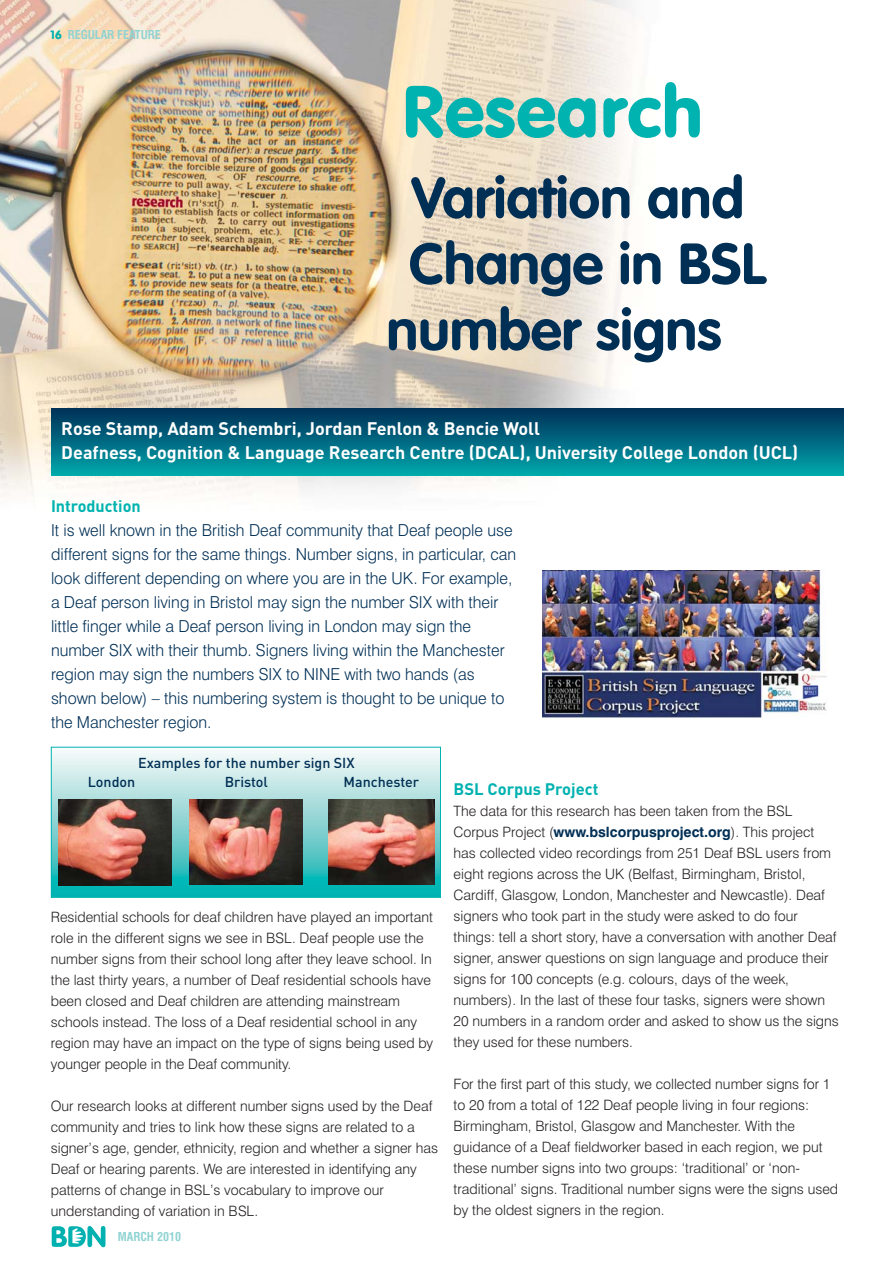
<style>
.page{position:relative;width:893px;height:1263px;background:#fff}
.page>*{position:absolute;margin:0;border:0;box-sizing:border-box;transform-origin:0 0}
.t1{font:72px "VAG Rounded BT";color:#00b2b0}
.t2{font:700 57px "VAG Rounded";color:#002f55}
.t3{font:700 18px/24px "DIN";color:#fff}
.t4{font:300 16.5px/24px "Swiss 721 BT";color:#002f55}
.t5{font:700 16.5px "DIN";color:#00b2b0}
.t6{font:300 14.25px/21px "Swiss 721 BT";color:#231f20}
.t7{font:500 14.25px "DIN";color:#002f55}
.t8{font:700 condensed 12px "Swiss 721 BT";color:#8fd3d3}
.s1{font-family:"VAG Rounded BT";font-weight:400;font-stretch:normal;color:#00b2b0}
.s2{font-weight:700;color:#002f55}
</style>
<div class="page">
<svg style="left:53px;top:751px;width:386px;height:145px;background:#9edcdb"></svg>
<div style="left:51px;top:747px;width:390px;height:151px;border:1px solid #00b2b0"></div>
<img style="left:0;top:0;width:745px;height:497px">
<svg style="left:52px;top:1226px;width:53px;height:21px"></svg>
<div style="left:52px;top:409px;width:792px;height:66px;background:linear-gradient(to bottom,#003058,#00a5ab)"></div>
<img style="left:542px;top:570px;width:285px;height:148px">
<img style="left:59px;top:800px;width:113px;height:86px">
<img style="left:189px;top:800px;width:113px;height:85px">
<img style="left:329px;top:800px;width:106px;height:85px">
<p class="t8" style="left:51px;top:30px;width:111px"><span class="s1">16</span> REGULAR FEATURE</p>
<h1 class="t1" style="left:401px;top:82px;width:304px">Research</h1>
<h2 class="t2" style="left:411px;top:174px;width:334px">Variation and</h2>
<h2 class="t2" style="left:409px;top:240px;width:358px">Change in BSL</h2>
<h2 class="t2" style="left:386px;top:306px;width:336px">number signs</h2>
<p class="t3" style="left:61px;top:418px;width:738px">Rose Stamp, Adam Schembri, Jordan Fenlon &amp; Bencie Woll<br>Deafness, Cognition &amp; Language Research Centre (DCAL), University College London (UCL)</p>
<p class="t5" style="left:51px;top:500px;width:91px">Introduction</p>
<p class="t4" style="left:51px;top:520px;width:467px">It is well known in the British Deaf community that Deaf people use different signs for the same things. Number signs, in particular, can look different depending on where you are in the UK. For example, a Deaf person living in Bristol may sign the number SIX with their little finger while a Deaf person living in London may sign the number SIX with their thumb. Signers living within the Manchester region may sign the numbers SIX to NINE with two hands (as shown below) – this numbering system is thought to be unique to the Manchester region.</p>
<p class="t7" style="left:138px;top:758px;width:218px">Examples for the number sign SIX</p>
<p class="t7" style="left:88px;top:777px;width:49px">London</p>
<p class="t7" style="left:225px;top:777px;width:45px">Bristol</p>
<p class="t7" style="left:343px;top:777px;width:77px">Manchester</p>
<p class="t6" style="left:51px;top:908px;width:384px">Residential schools for deaf children have played an important role in the different signs we see in BSL. Deaf people use the number signs from their school long after they leave school. In the last thirty years, a number of Deaf residential schools have been closed and Deaf children are attending mainstream schools instead. The loss of a Deaf residential school in any region may have an impact on the type of signs being used by younger people in the Deaf community.</p>
<p class="t6" style="left:51px;top:1097px;width:389px">Our research looks at different number signs used by the Deaf community and tries to link how these signs are related to a signer’s age, gender, ethnicity, region and whether a signer has Deaf or hearing parents. We are interested in identifying any patterns of change in BSL’s vocabulary to improve our understanding of variation in BSL.</p>
<p class="t8" style="left:118px;top:1232px;width:65px">MARCH 2010</p>
<p class="t5" style="left:454px;top:783px;width:146px">BSL Corpus Project</p>
<p class="t6" style="left:454px;top:802px;width:387px">The data for this research has been taken from the BSL Corpus Project (<span class="s2">www.bslcorpusproject.org</span>). This project has collected video recordings from 251 Deaf BSL users from eight regions across the UK (Belfast, Birmingham, Bristol, Cardiff, Glasgow, London, Manchester and Newcastle). Deaf signers who took part in the study were asked to do four things: tell a short story, have a conversation with another Deaf signer, answer questions on sign language and produce their signs for 100 concepts (e.g. colours, days of the week, numbers). In the last of these four tasks, signers were shown 20 numbers in a random order and asked to show us the signs they used for these numbers.</p>
<p class="t6" style="left:454px;top:1075px;width:386px">For the first part of this study, we collected number signs for 1 to 20 from a total of 122 Deaf people living in four regions:<br>Birmingham, Bristol, Glasgow and Manchester. With the guidance of a Deaf fieldworker based in each region, we put these number signs into two groups: ‘traditional’ or ‘non&shy;traditional’ signs. Traditional number signs were the signs used by the oldest signers in the region.</p>
</div>
